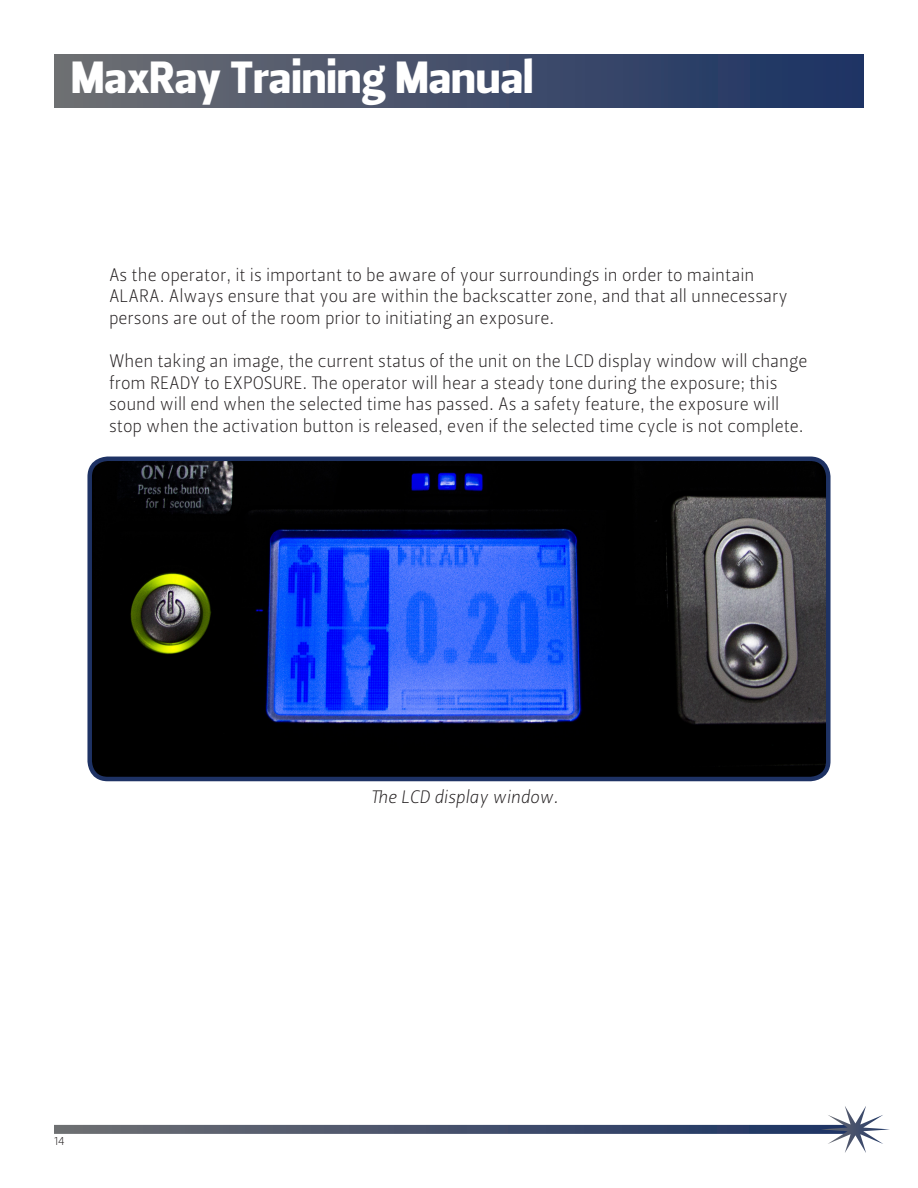
<style>
.page{position:relative;width:918px;height:1188px;background:#fff}
.page>*{position:absolute;margin:0;border:0;box-sizing:border-box;transform-origin:0 0}
.t1{font:45px "Leitura Sans Grot 4";color:#fff}
.t2{font:18px/21.6px "Leitura Sans Grot 1";color:#231f20}
.t3{font:18px "Leitura Sans Italic 1";color:#231f20}
.t4{font:12px "Leitura Sans Grot 1";color:#231f20}
</style>
<div class="page">
<svg style="left:54px;top:1125px;width:767px;height:9px;background:#49546d"></svg>
<svg style="left:821px;top:1106px;width:69px;height:47px"></svg>
<div style="left:54px;top:55px;width:810px;height:53px;background:linear-gradient(to right,#6f6f72,#1b3264)"></div>
<img style="left:92px;top:462px;width:734px;height:314px">
<div style="left:87px;top:457px;width:744px;height:324px;border:4px solid #1e3264;border-radius:18px"></div>
<h1 class="t1" style="left:71px;top:47px;width:464px">MaxRay Training Manual</h1>
<p class="t2" style="left:109px;top:264px;width:680px">As the operator, it is important to be aware of your surroundings in order to maintain<br>ALARA. Always ensure that you are within the backscatter zone, and that all unnecessary persons are out of the room prior to initiating an exposure.</p>
<p class="t2" style="left:109px;top:350px;width:700px">When taking an image, the current status of the unit on the LCD display window will change from READY to EXPOSURE. The operator will hear a steady tone during the exposure; this sound will end when the selected time has passed. As a safety feature, the exposure will stop when the activation button is released, even if the selected time cycle is not complete.</p>
<p class="t4" style="left:54px;top:1132px;width:12px">14</p>
<p class="t3" style="left:370px;top:784px;width:189px">The LCD display window.</p>
</div>
